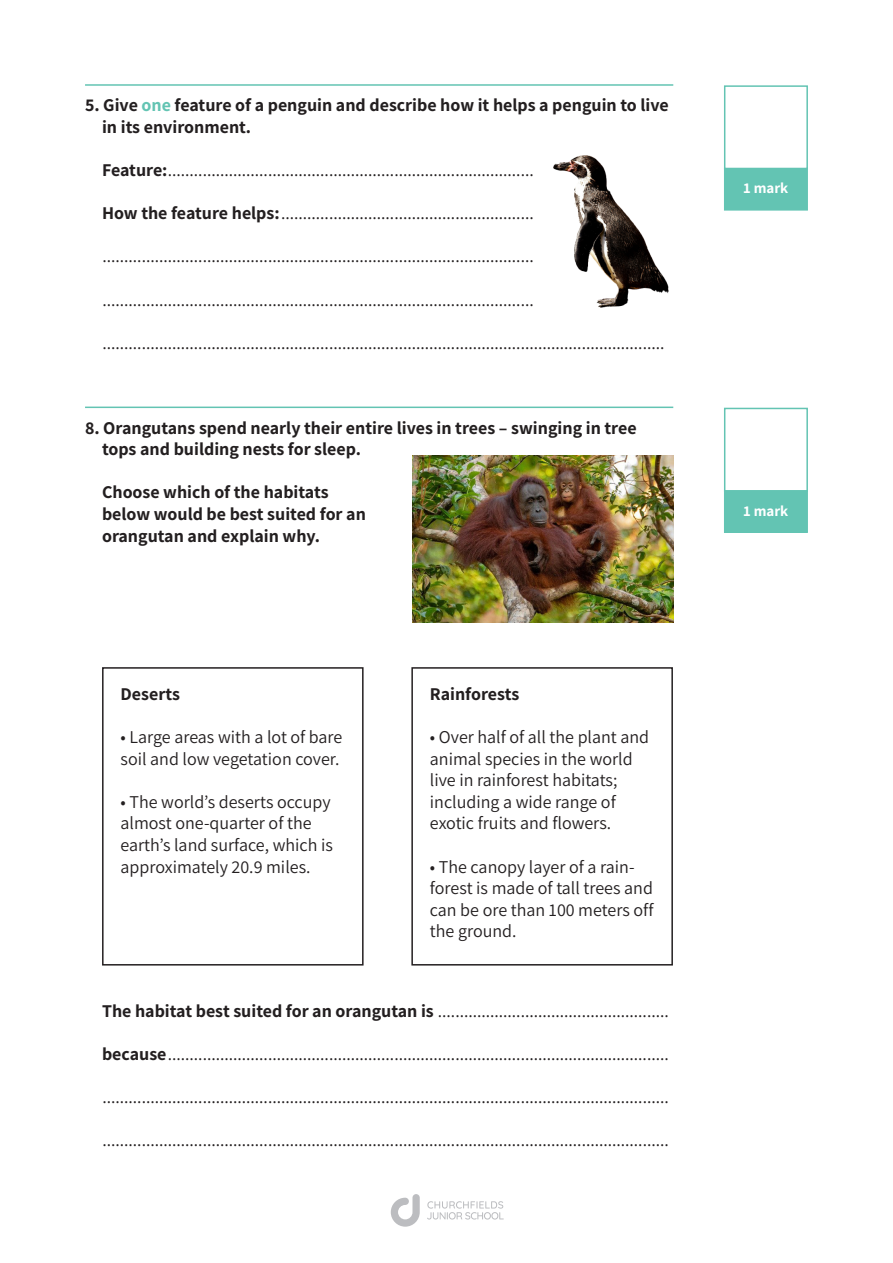
<style>
.page{position:relative;width:893px;height:1263px;background:#fff}
.page>*{position:absolute;margin:0;border:0;box-sizing:border-box;transform-origin:0 0}
.q_w-o_line{font:18px/21.6px "Assistant";color:#231f20}
.q{font:700 18px/21.6px "Assistant";color:#231f20}
.q_w-o_line-2{font:700 18px/21.6px "Assistant";color:#231f20}
.Paragraph_Style_2{font:700 15px "Assistant";color:#fff}
.s1{color:#63c4b3}
.s2{font-weight:700}
</style>
<div class="page">
<hr style="left:85px;top:84px;width:588px;height:2px;background:#63c4b3">
<hr style="left:85px;top:407px;width:588px;height:1px;background:#63c4b3">
<div style="left:724px;top:85px;width:84px;height:84px;border:2px solid #63c4b3"></div>
<div style="left:725px;top:169px;width:82px;height:41px;background:#63c4b3"></div>
<div style="left:724px;top:168px;width:84px;height:43px;border:2px solid #63c4b3"></div>
<div style="left:724px;top:408px;width:84px;height:84px;border:2px solid #63c4b3"></div>
<div style="left:725px;top:491px;width:82px;height:41px;background:#63c4b3"></div>
<div style="left:724px;top:490px;width:84px;height:43px;border:2px solid #63c4b3"></div>
<img style="left:553px;top:155px;width:116px;height:153px">
<div style="left:102px;top:667px;width:262px;height:298px;border:2px solid #231f20"></div>
<div style="left:411px;top:667px;width:262px;height:298px;border:2px solid #231f20"></div>
<svg style="left:391px;top:1194px;width:29px;height:33px"></svg>
<svg style="left:427px;top:1201px;width:77px;height:18px"></svg>
<img style="left:412px;top:456px;width:261px;height:166px">
<p class="q" style="left:102px;top:94px;width:568px;text-indent:-17px">5. Give <span class="s1">one</span> feature of a penguin and describe how it helps a penguin to live in its environment.</p>
<p class="q_w-o_line" style="left:102px;top:158px;width:433px"><span class="s2">Feature:</span>....................................................................................</p>
<p class="q_w-o_line" style="left:102px;top:202px;width:433px"><span class="s2">How the feature helps:</span>..........................................................</p>
<p class="q_w-o_line" style="left:102px;top:245px;width:433px">...................................................................................................</p>
<p class="q_w-o_line" style="left:102px;top:288px;width:433px">...................................................................................................</p>
<p class="q_w-o_line" style="left:102px;top:331px;width:563px">.................................................................................................................................</p>
<p class="q" style="left:102px;top:416px;width:536px;text-indent:-17px">8. Orangutans spend nearly their entire lives in trees – swinging in tree tops and building nests for sleep.</p>
<p class="q_w-o_line-2" style="left:102px;top:481px;width:228px">Choose which of the habitats</p>
<p class="q_w-o_line-2" style="left:102px;top:502px;width:265px">below would be best suited for an orangutan and explain why.</p>
<p class="q_w-o_line-2" style="left:121px;top:682px;width:61px">Deserts</p>
<p class="q_w-o_line" style="left:121px;top:725px;width:223px">• Large areas with a lot of bare soil and low vegetation cover.</p>
<p class="q_w-o_line" style="left:121px;top:790px;width:214px">• The world’s deserts occupy almost one-quarter of the earth’s land surface, which is approximately 20.9 miles.</p>
<p class="q_w-o_line-2" style="left:430px;top:682px;width:91px">Rainforests</p>
<p class="q_w-o_line" style="left:430px;top:725px;width:221px">• Over half of all the plant and animal species in the world live in rainforest habitats; including a wide range of exotic fruits and flowers.</p>
<p class="q_w-o_line" style="left:430px;top:855px;width:225px">• The canopy layer of a rain&shy;forest is made of tall trees and can be ore than 100 meters off the ground.</p>
<p class="q_w-o_line" style="left:102px;top:999px;width:568px"><span class="s2">The habitat best suited for an orangutan is</span> .....................................................</p>
<p class="q_w-o_line" style="left:102px;top:1042px;width:568px"><span class="s2">because</span>...................................................................................................................</p>
<p class="q_w-o_line" style="left:102px;top:1085px;width:568px">..................................................................................................................................</p>
<p class="q_w-o_line" style="left:102px;top:1129px;width:568px">..................................................................................................................................</p>
<p class="Paragraph_Style_2" style="left:744px;top:178px;width:46px">1 mark</p>
<p class="Paragraph_Style_2" style="left:744px;top:500px;width:46px">1 mark</p>
</div>
